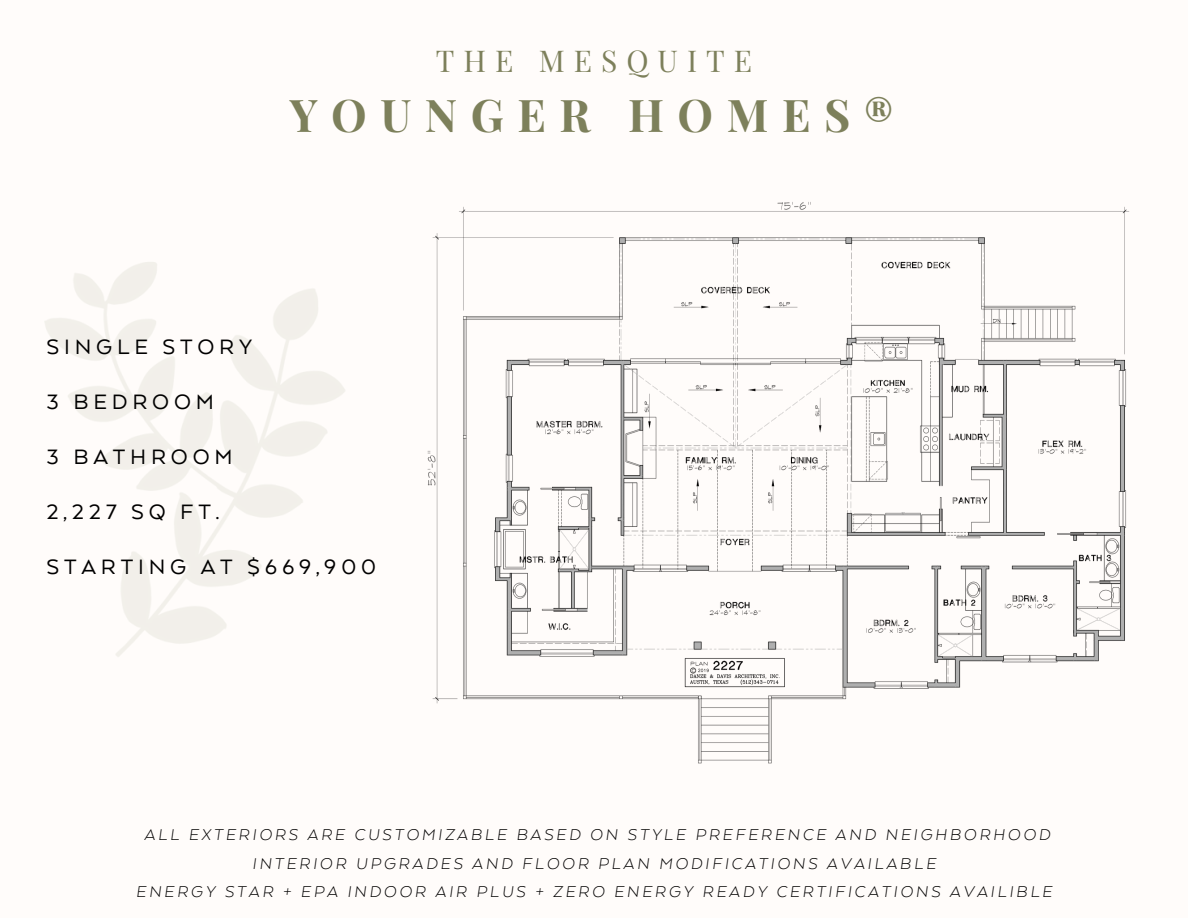
<style>
.page{position:relative;width:1188px;height:918px;background:#fffcfa}
.page>*{position:absolute;margin:0;border:0;box-sizing:border-box;transform-origin:0 0}
.t1{font:700 45px "Playfair Display";letter-spacing:.3em;color:#7d805b}
.t2{font:30px "Playfair Display";letter-spacing:.3em;color:#7d805b}
.t3{font:24px "Arquitecta";letter-spacing:.2em;color:#000}
.t4{font:italic 300 18px "Arquitecta";letter-spacing:.15em;color:#000}
</style>
<div class="page">
<img style="left:427px;top:202px;width:703px;height:562px">
<h1 class="t2" style="left:436px;top:39px;width:318px">THE MESQUITE</h1>
<p class="t1" style="left:290px;top:84px;width:606px">YOUNGER HOMES®</p>
<p class="t3" style="left:47px;top:336px;width:207px">SINGLE STORY</p>
<p class="t3" style="left:47px;top:391px;width:169px">3 BEDROOM</p>
<p class="t3" style="left:47px;top:446px;width:188px">3 BATHROOM</p>
<p class="t3" style="left:47px;top:501px;width:174px">2,227 SQ FT.</p>
<p class="t3" style="left:47px;top:556px;width:331px">STARTING AT $669,900</p>
<p class="t4" style="left:144px;top:827px;width:908px">ALL EXTERIORS ARE CUSTOMIZABLE BASED ON STYLE PREFERENCE AND NEIGHBORHOOD</p>
<h2 class="t4" style="left:252px;top:855px;width:685px">INTERIOR UPGRADES AND FLOOR PLAN MODIFICATIONS AVAILABLE</h2>
<p class="t4" style="left:136px;top:883px;width:918px">ENERGY STAR + EPA INDOOR AIR PLUS + ZERO ENERGY READY CERTIFICATIONS AVAILIBLE</p>
</div>
